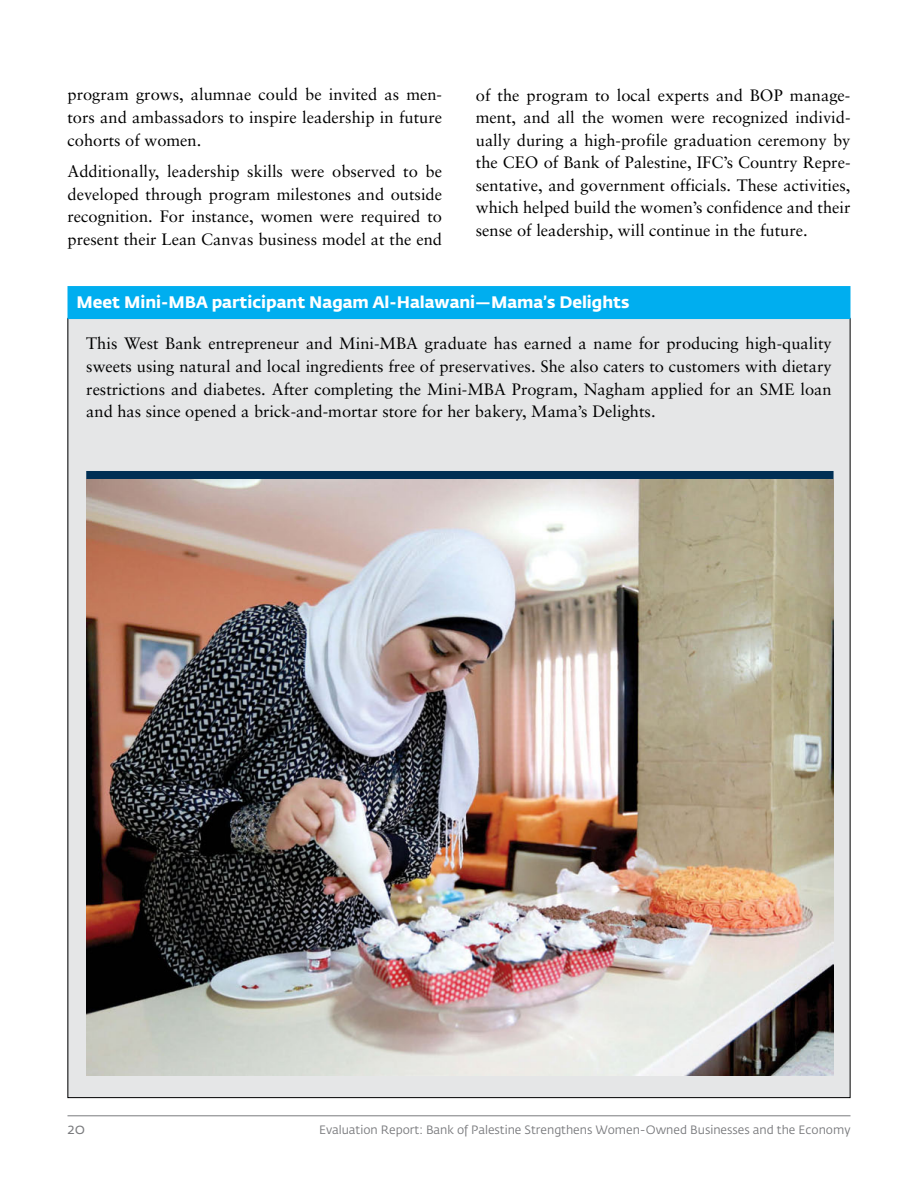
<style>
.page{position:relative;width:918px;height:1188px;background:#fff}
.page>*{position:absolute;margin:0;border:0;box-sizing:border-box;transform-origin:0 0}
.t1{font:16.5px/22.5px "Sabon";color:#000;text-align:justify}
.t2{font:700 16.5px "Fedra Sans Std";color:#fff}
.t3{font:15px "Fedra Sans Std";color:#797a7d}
.t4{font:12px "Fedra Sans Std";color:#797a7d}
</style>
<div class="page">
<hr style="left:68px;top:1115px;width:782px;height:1px;background:#797a7d">
<div style="left:68px;top:318px;width:782px;height:780px;background:#e5e6e7"></div>
<div style="left:86px;top:471px;width:748px;height:9px;background:#002f54"></div>
<div style="left:68px;top:286px;width:782px;height:33px;background:#00aeef"></div>
<img style="left:87px;top:479px;width:747px;height:596px">
<p class="t1" style="left:68px;top:83px;width:376px">program grows, alumnae could be invited as men&shy;tors and ambassadors to inspire leadership in future cohorts of women.</p>
<p class="t1" style="left:68px;top:160px;width:376px">Additionally, leadership skills were observed to be developed through program milestones and outside recognition. For instance, women were required to present their Lean Canvas business model at the end</p>
<p class="t1" style="left:476px;top:83px;width:376px">of the program to local experts and BOP manage&shy;ment, and all the women were recognized individ&shy;ually during a high-profile graduation ceremony by the CEO of Bank of Palestine, IFC’s Country Repre&shy;sentative, and government officials. These activities, which helped build the women’s confidence and their sense of leadership, will continue in the future.</p>
<p class="t2" style="left:76px;top:291px;width:555px">Meet Mini-M BA participant Nagam Al-Halawani—Mama’s Delights</p>
<p class="t1" style="left:86px;top:332px;width:747px">This West Bank entrepreneur and Mini-MBA graduate has earned a name for producing high-quality sweets using natural and local ingredients free of preservatives. She also caters to customers with dietary restrictions and diabetes. After completing the Mini-MBA Program, Nagham applied for an SME loan and has since opened a brick-and-mortar store for her bakery, Mama’s Delights.</p>
<p class="t3" style="left:68px;top:1119px;width:19px">20</p>
<p class="t4" style="left:319px;top:1123px;width:533px">Evaluation Report: Bank of Palestine Strengthens Women-Owned Businesses and the Economy</p>
</div>
